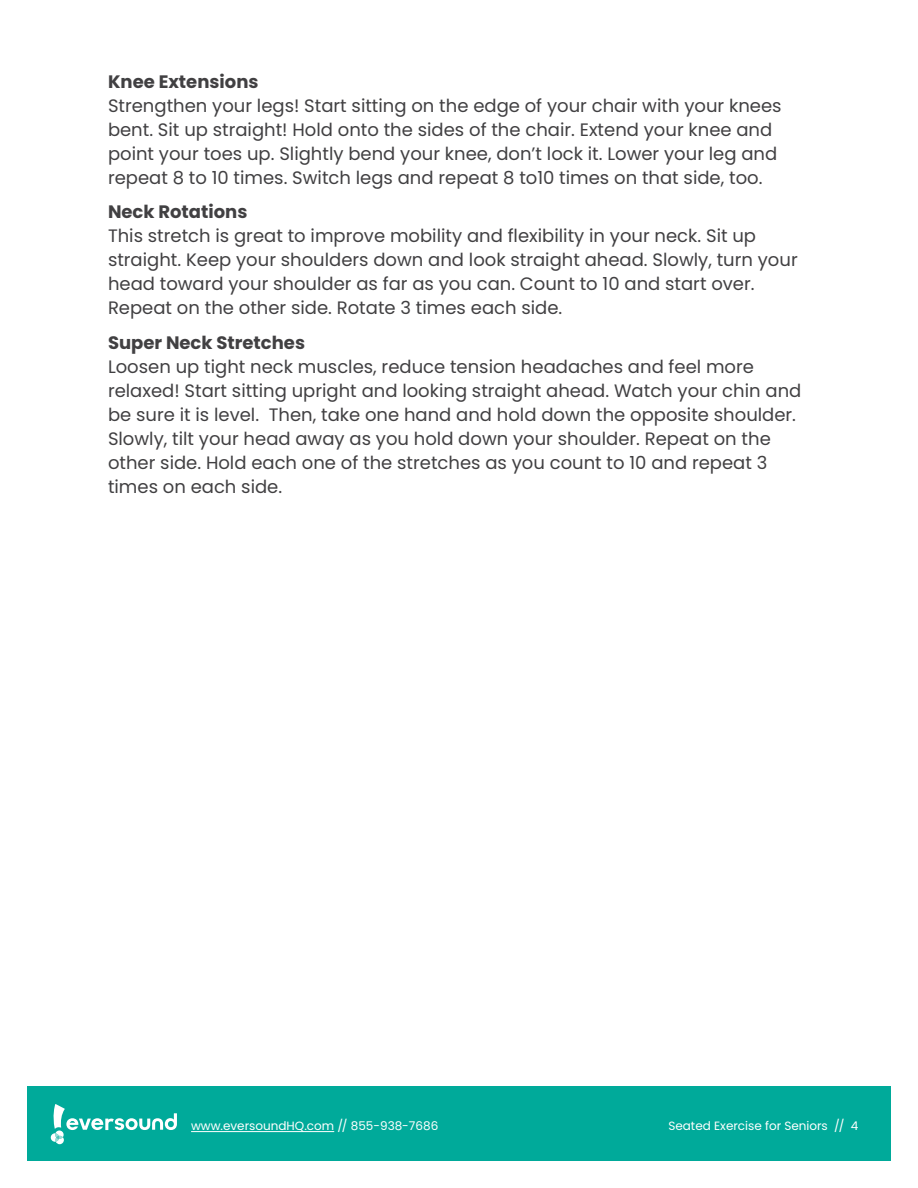
<style>
.page{position:relative;width:918px;height:1188px;background:#fff}
.page>*{position:absolute;margin:0;border:0;box-sizing:border-box;transform-origin:0 0}
.t1{font:18px/24px "Poppins";color:#414042}
.t2{font:700 18px "Poppins";color:#414042}
.t3{font:12px "Poppins";color:#fff}
</style>
<div class="page">
<div style="left:27px;top:1086px;width:864px;height:75px;background:#00aa9a"></div>
<hr style="left:191px;top:1131px;width:143px;height:1px;background:#fff">
<svg style="left:51px;top:1104px;width:126px;height:40px"></svg>
<p class="t2" style="left:108px;top:71px;width:152px">Knee Extensions</p>
<p class="t1" style="left:108px;top:93px;width:675px">Strengthen your legs! Start sitting on the edge of your chair with your knees bent. Sit up straight! Hold onto the sides of the chair. Extend your knee and point your toes up. Slightly bend your knee, don’t lock it. Lower your leg and repeat 8 to 10 times. Switch legs and repeat 8 to10 times on that side, too.</p>
<p class="t2" style="left:108px;top:201px;width:141px">Neck Rotations</p>
<p class="t1" style="left:108px;top:224px;width:691px">This stretch is great to improve mobility and flexibility in your neck. Sit up straight. Keep your shoulders down and look straight ahead. Slowly, turn your head toward your shoulder as far as you can. Count to 10 and start over.<br>Repeat on the other side. Rotate 3 times each side.</p>
<p class="t2" style="left:108px;top:332px;width:199px">Super Neck Stretches</p>
<p class="t1" style="left:108px;top:354px;width:695px">Loosen up tight neck muscles, reduce tension headaches and feel more relaxed! Start sitting upright and looking straight ahead. Watch your chin and be sure it is level. Then, take one hand and hold down the opposite shoulder.<br>Slowly, tilt your head away as you hold down your shoulder. Repeat on the other side. Hold each one of the stretches as you count to 10 and repeat 3 times on each side.</p>
<p class="t3" style="left:191px;top:1119px;width:249px">www.eversoundHQ.com // 855-938-7686</p>
<p class="t3" style="left:668px;top:1119px;width:192px">Seated Exercise for Seniors // 4</p>
</div>
